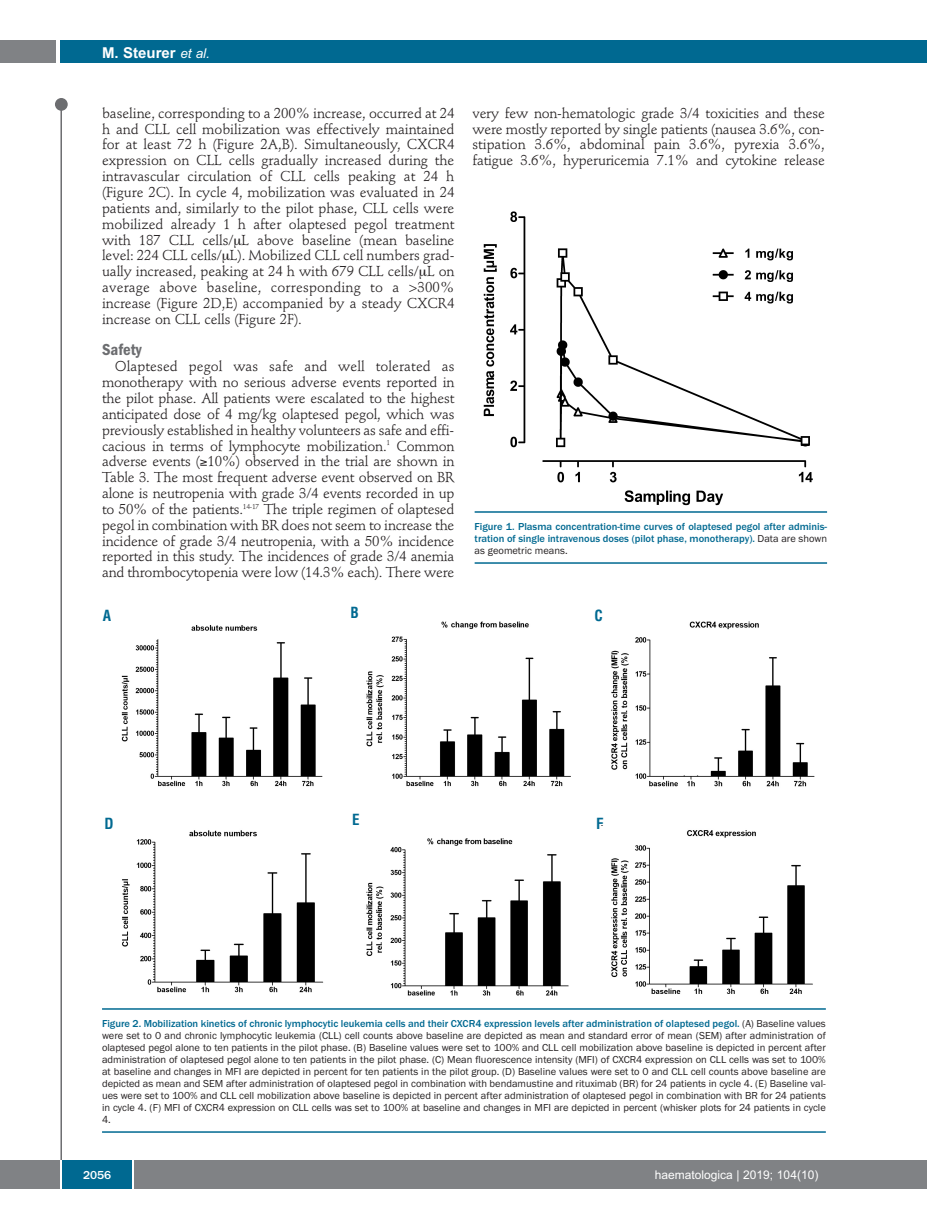
<style>
.page{position:relative;width:927px;height:1225px;background:#fff}
.page>*{position:absolute;margin:0;border:0;box-sizing:border-box;transform-origin:0 0}
.t1{font:600 condensed 16.5px "Franklin Gothic";color:#6c6d70}
.t2{font:700 15px "Arial";color:#fff}
.t3{font:700 condensed 15px "Helvetica";color:#006991}
.t4{font:14.25px/15.9px "Stempel Schneidler";letter-spacing:-.015em;color:#231f20;text-align:justify}
.t5{font:12px "Arial";color:#fff}
.t6{font:500 12px "Franklin Gothic";color:#fff}
.t7{font:10.5px/12px "Franklin Gothic";color:#231f20;text-align:justify}
.t8{font:500 10.5px/12px "Franklin Gothic";color:#006991;text-align:justify}
.s1{font-weight:400;font-style:italic;font-size:13.5px}
.s2{font-weight:400;color:#231f20}
.s3{font-weight:500;color:#006991}
</style>
<div class="page">
<div style="left:911px;top:40px;width:16px;height:22px;background:#006991"></div>
<div style="left:910px;top:1160px;width:17px;height:28px;background:#808285"></div>
<div style="left:55px;top:98px;width:13px;height:13px;background:#6c6d70;border-radius:50%"></div>
<hr style="left:60px;top:101px;width:2px;height:1061px;background:#6c6d70">
<div style="left:60px;top:40px;width:852px;height:22px;background:#006991"></div>
<div style="left:0;top:40px;width:56px;height:22px;background:#808285"></div>
<div style="left:0;top:1160px;width:911px;height:28px;background:#808285"></div>
<div style="left:62px;top:1160px;width:71px;height:28px;background:#006991"></div>
<hr style="left:60px;top:1160px;width:2px;height:28px;background:#fff">
<svg style="left:133px;top:1160px;width:1px;height:28px"></svg>
<img style="left:121px;top:621px;width:694px;height:375px">
<hr style="left:102px;top:1008px;width:724px;height:1px;background:#006991">
<hr style="left:102px;top:1131px;width:724px;height:1px;background:#006991">
<img style="left:483px;top:211px;width:330px;height:295px">
<hr style="left:475px;top:511px;width:352px;height:2px;background:#006991">
<hr style="left:475px;top:562px;width:352px;height:2px;background:#006991">
<p class="t2" style="left:102px;top:44px;width:109px">M. Steurer <span class="s1">et al.</span></p>
<p class="t4" style="left:102px;top:106px;width:354px">baseline, corresponding to a 200% increase, occurred at 24 h and CLL cell mobilization was effectively maintained for at least 72 h (Figure 2A,B). Simultaneously, CXCR4 expression on CLL cells gradually increased during the intravascular circulation of CLL cells peaking at 24 h (Figure 2C). In cycle 4, mobilization was evaluated in 24 patients and, similarly to the pilot phase, CLL cells were mobilized already 1 h after olaptesed pegol treatment with 187 CLL cells/ L above baseline (mean baseline level: 224 CLL cells/ L). Mobilized CLL cell numbers grad&shy;ually increased, peaking at 24 h with 679 CLL cells/ L on average above baseline, corresponding to a &gt;300% increase (Figure 2D,E) accompanied by a steady CXCR4 increase on CLL cells (Figure 2F).</p>
<p class="t1" style="left:102px;top:344px;width:41px">Safety</p>
<p class="t4" style="left:102px;top:360px;width:354px;text-indent:13px">Olaptesed pegol was safe and well tolerated as monotherapy with no serious adverse events reported in the pilot phase. All patients were escalated to the highest anticipated dose of 4 mg/kg olaptesed pegol, which was previously established in healthy volunteers as safe and effi&shy;cacious in terms of lymphocyte mobilization.<sup>1</sup> Common adverse events (≥10%) observed in the trial are shown in Table 3. The most frequent adverse event observed on BR alone is neutropenia with grade 3/4 events recorded in up to 50% of the patients.<sup>14-17</sup> The triple regimen of olaptesed pegol in combination with BR does not seem to increase the incidence of grade 3/4 neutropenia, with a 50% incidence reported in this study. The incidences of grade 3/4 anemia and thrombocytopenia were low (14.3% each). There were</p>
<p class="t4" style="left:472px;top:106px;width:354px">very few non-hematologic grade 3/4 toxicities and these were mostly reported by single patients (nausea 3.6%, con&shy;stipation 3.6%, abdominal pain 3.6%, pyrexia 3.6%, fatigue 3.6%, hyperuricemia 7.1% and cytokine release</p>
<p class="t8" style="left:475px;top:520px;width:354px">Figure 1. Plasma concentration-time curves of olaptesed pegol after adminis&shy;tration of single intravenous doses (pilot phase, monotherapy). <span class="s2">Data are shown as geometric means.</span></p>
<p class="t3" style="left:103px;top:607px;width:10px">A</p>
<p class="t3" style="left:350px;top:604px;width:10px">B</p>
<p class="t3" style="left:595px;top:607px;width:10px">C</p>
<p class="t3" style="left:105px;top:815px;width:11px">D</p>
<p class="t3" style="left:352px;top:811px;width:9px">E</p>
<p class="t3" style="left:596px;top:815px;width:9px">F</p>
<p class="t7" style="left:102px;top:1017px;width:725px"><span class="s3">Figure 2. Mobilization kinetics of chronic lymphocytic leukemia cells and their CXCR4 expression levels after administration of olaptesed pegol.</span> (A) Baseline values were set to 0 and chronic lymphocytic leukemia (CLL) cell counts above baseline are depicted as mean and standard error of mean (SEM) after administration of olaptesed pegol alone to ten patients in the pilot phase. (B) Baseline values were set to 100% and CLL cell mobilization above baseline is depicted in percent after administration of olaptesed pegol alone to ten patients in the pilot phase. (C) Mean fluorescence intensity (MFI) of CXCR4 expression on CLL cells was set to 100% at baseline and changes in MFI are depicted in percent for ten patients in the pilot group. (D) Baseline values were set to 0 and CLL cell counts above baseline are depicted as mean and SEM after administration of olaptesed pegol in combination with bendamustine and rituximab (BR) for 24 patients in cycle 4. (E) Baseline val&shy;ues were set to 100% and CLL cell mobilization above baseline is depicted in percent after administration of olaptesed pegol in combination with BR for 24 patients in cycle 4. (F) MFI of CXCR4 expression on CLL cells was set to 100% at baseline and changes in MFI are depicted in percent (whisker plots for 24 patients in cycle 4.</p>
<p class="t6" style="left:83px;top:1167px;width:30px">2056</p>
<p class="t5" style="left:655px;top:1167px;width:165px">haematologica | 2019; 104(10)</p>
</div>
